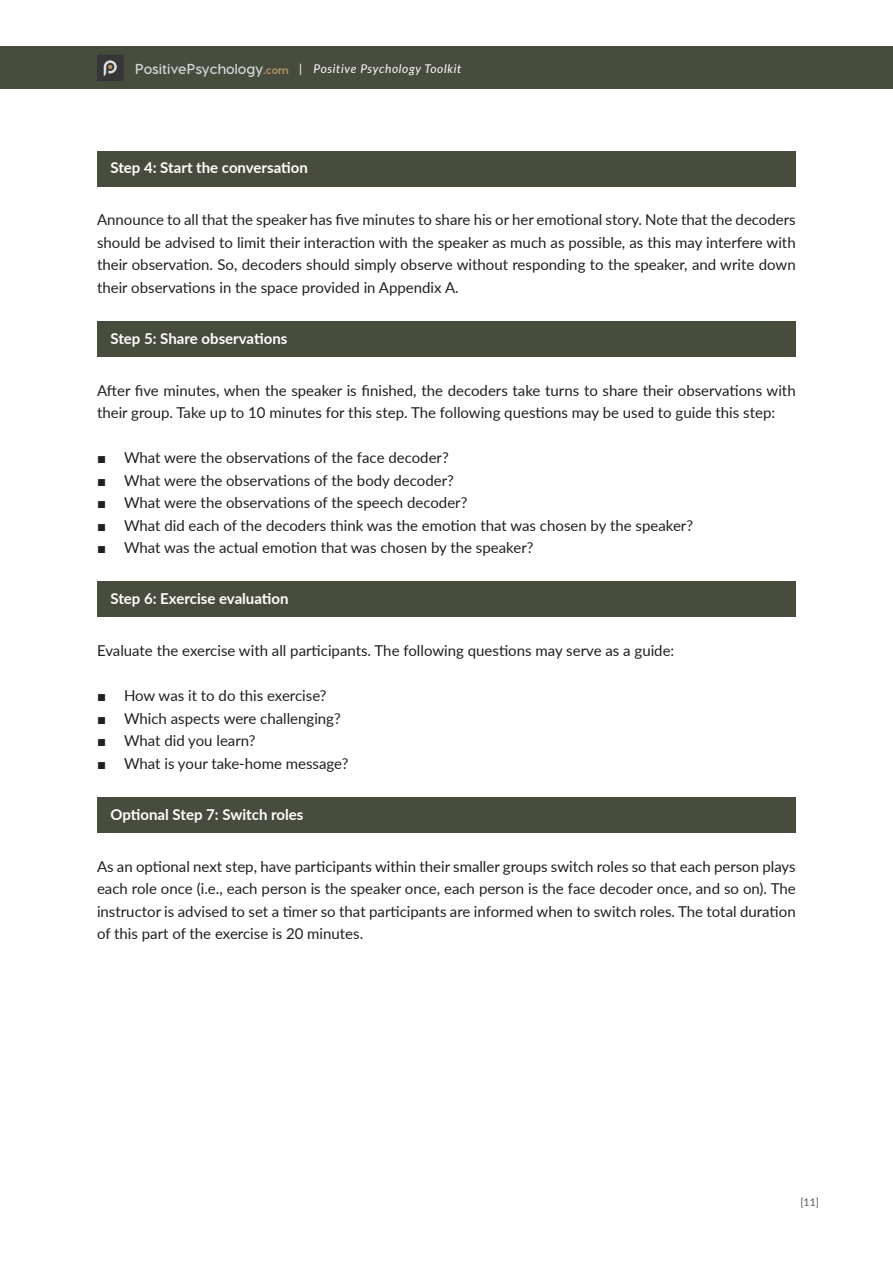
<style>
.page{position:relative;width:893px;height:1263px;background:#fff}
.page>*{position:absolute;margin:0;border:0;box-sizing:border-box;transform-origin:0 0}
.t1{font:15px/22.5px "Lato";color:#231f20;text-align:justify}
.t2{font:700 15px "Lato";color:#fff}
.t3{font:italic 12px "Lato";letter-spacing:.05em;color:#fff}
.t4{font:10.5px "Lato";color:#555}
.s1{font-family:"Visby CF";font-weight:700;font-style:normal;font-size:14.4px;color:#d6d7d9}
.s2{font-family:"Visby CF";font-weight:800;font-style:normal;font-size:10.8px;color:#ae9264}
.s3{font-style:normal}
.s4{font-family:"Arial"}
</style>
<div class="page">
<div style="left:0;top:46px;width:893px;height:43px;background:#484c3d"></div>
<div style="left:97px;top:55px;width:27px;height:26px;background:#353637"></div>
<svg style="left:104px;top:60px;width:13px;height:17px"></svg>
<div style="left:97px;top:151px;width:698px;height:35px;background:#484c3d"></div>
<div style="left:97px;top:321px;width:698px;height:36px;background:#484c3d"></div>
<div style="left:97px;top:582px;width:698px;height:35px;background:#484c3d"></div>
<div style="left:97px;top:797px;width:698px;height:36px;background:#484c3d"></div>
<p class="t3" style="left:135px;top:60px;width:328px"><span class="s1">PositivePsychology</span><span class="s2">.com</span> <span class="s3">|</span> Positive Psychology Toolkit</p>
<p class="t2" style="left:111px;top:157px;width:199px">Step 4: Start the conversation</p>
<p class="t1" style="left:97px;top:208px;width:700px">Announce to all that the speaker has five minutes to share his or her emotional story. Note that the decoders should be advised to limit their interaction with the speaker as much as possible, as this may interfere with their observation. So, decoders should simply observe without responding to the speaker, and write down their observations in the space provided in Appendix A.</p>
<p class="t2" style="left:111px;top:327px;width:178px">Step 5: Share observations</p>
<p class="t1" style="left:97px;top:378px;width:700px">After five minutes, when the speaker is finished, the decoders take turns to share their observations with their group. Take up to 10 minutes for this step. The following questions may be used to guide this step:</p>
<p class="t1" style="left:97px;top:446px;width:353px"><span class="s4">■</span> What were the observations of the face decoder?</p>
<p class="t1" style="left:97px;top:468px;width:358px"><span class="s4">■</span> What were the observations of the body decoder?</p>
<p class="t1" style="left:97px;top:491px;width:372px"><span class="s4">■</span> What were the observations of the speech decoder?</p>
<p class="t1" style="left:97px;top:513px;width:598px"><span class="s4">■</span> What did each of the decoders think was the emotion that was chosen by the speaker?</p>
<p class="t1" style="left:97px;top:536px;width:438px"><span class="s4">■</span> What was the actual emotion that was chosen by the speaker?</p>
<p class="t2" style="left:111px;top:588px;width:180px">Step 6: Exercise evaluation</p>
<p class="t1" style="left:97px;top:639px;width:579px">Evaluate the exercise with all participants. The following questions may serve as a guide:</p>
<p class="t1" style="left:97px;top:684px;width:231px"><span class="s4">■</span> How was it to do this exercise?</p>
<p class="t1" style="left:97px;top:706px;width:245px"><span class="s4">■</span> Which aspects were challenging?</p>
<p class="t1" style="left:97px;top:729px;width:160px"><span class="s4">■</span> What did you learn?</p>
<p class="t1" style="left:97px;top:751px;width:253px"><span class="s4">■</span> What is your take-home message?</p>
<p class="t2" style="left:111px;top:803px;width:194px">Optional Step 7: Switch roles</p>
<p class="t1" style="left:97px;top:854px;width:700px">As an optional next step, have participants within their smaller groups switch roles so that each person plays each role once (i.e., each person is the speaker once, each person is the face decoder once, and so on). The instructor is advised to set a timer so that participants are informed when to switch roles. The total duration of this part of the exercise is 20 minutes.</p>
<p class="t4" style="left:800px;top:1195px;width:20px">[11]</p>
</div>
